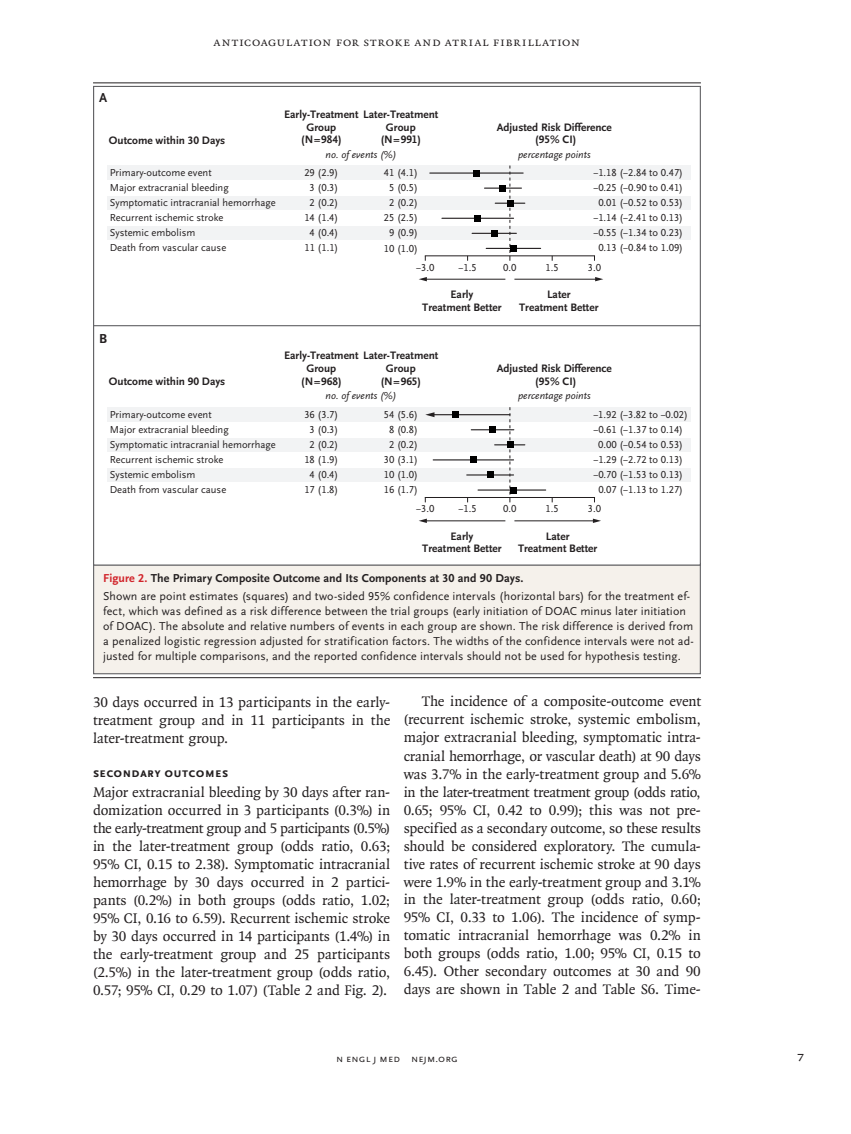
<style>
.page{position:relative;width:851px;height:1134px;background:#fff}
.page>*{position:absolute;margin:0;border:0;box-sizing:border-box;transform-origin:0 0}
.t1{font:15px/18px "OTNEJM Quadraat";letter-spacing:-.01em;color:#231f20;text-align:justify}
.t2{font:14.25px "OTNEJM Quadraat Cap";color:#231f20}
.t3{font:700 13.5px "OTNEJM Scala Sans Small LF Cap";letter-spacing:.02em;color:#231f20}
.t4{font:700 13.5px "OTNEJM Scala Sans LF";color:#231f20}
.t5{font:12.75px "OTNEJM Quadraat Small Cap";letter-spacing:.05em;color:#231f20}
.t6{font:12px/15px "OTNEJM Scala Sans LF";letter-spacing:.01em;color:#231f20}
.t7{font:700 11.25px/12.8px "OTNEJM Scala Sans LF";color:#231f20;text-align:center}
.t8{font:10.8px "OTNEJM Scala Sans LF Cap";letter-spacing:.01em;color:#231f20}
.t9{font:10.5px/15.1px "OTNEJM Scala Sans LF";color:#231f20;text-align:center}
.t10{font:italic 10.5px "OTNEJM Scala Sans LF";color:#231f20}
.s1{font-weight:700;color:#d1232a}
.s2{font-weight:700}
</style>
<div class="page">
<hr style="left:93px;top:677px;width:607px;height:1px;background:#231f20">
<hr style="left:93px;top:82px;width:607px;height:1px;background:#231f20">
<div style="left:94px;top:563px;width:606px;height:111px;background:#f5f1eb"></div>
<div style="left:93px;top:563px;width:607px;height:111px;border:1px solid #636366"></div>
<svg style="left:95px;top:165px;width:603px;height:399px"></svg>
<hr style="left:94px;top:325px;width:606px;height:1px;background:#636366">
<div style="left:108px;top:196px;width:583px;height:15px;background:#f2f3f4"></div>
<div style="left:108px;top:166px;width:583px;height:15px;background:#f2f3f4"></div>
<div style="left:108px;top:226px;width:583px;height:15px;background:#f2f3f4"></div>
<div style="left:108px;top:181px;width:583px;height:15px;background:#fff"></div>
<div style="left:108px;top:211px;width:583px;height:15px;background:#fff"></div>
<div style="left:108px;top:241px;width:583px;height:15px;background:#fff"></div>
<hr style="left:425px;top:255px;width:169px;height:1px;background:#231f20">
<hr style="left:514px;top:279px;width:82px;height:1px;background:#231f20">
<svg style="left:595px;top:277px;width:8px;height:4px"></svg>
<hr style="left:425px;top:279px;width:80px;height:1px;background:#231f20">
<svg style="left:418px;top:277px;width:9px;height:4px"></svg>
<div style="left:108px;top:437px;width:583px;height:15px;background:#f2f3f4"></div>
<div style="left:108px;top:407px;width:583px;height:15px;background:#f2f3f4"></div>
<div style="left:108px;top:467px;width:583px;height:16px;background:#f2f3f4"></div>
<div style="left:108px;top:422px;width:583px;height:15px;background:#fff"></div>
<div style="left:108px;top:452px;width:583px;height:15px;background:#fff"></div>
<div style="left:108px;top:483px;width:583px;height:15px;background:#fff"></div>
<hr style="left:425px;top:497px;width:169px;height:1px;background:#231f20">
<hr style="left:514px;top:520px;width:80px;height:1px;background:#231f20">
<svg style="left:593px;top:519px;width:8px;height:4px"></svg>
<hr style="left:425px;top:520px;width:80px;height:1px;background:#231f20">
<svg style="left:418px;top:519px;width:9px;height:4px"></svg>
<hr style="left:430px;top:173px;width:93px;height:1px;background:#231f20">
<svg style="left:473px;top:170px;width:6px;height:6px"></svg>
<hr style="left:484px;top:188px;width:37px;height:1px;background:#231f20">
<hr style="left:495px;top:203px;width:30px;height:1px;background:#231f20">
<hr style="left:442px;top:218px;width:71px;height:1px;background:#231f20">
<svg style="left:474px;top:215px;width:6px;height:6px"></svg>
<hr style="left:472px;top:233px;width:44px;height:1px;background:#231f20">
<hr style="left:486px;top:248px;width:54px;height:1px;background:#231f20">
<svg style="left:491px;top:166px;width:25px;height:95px"></svg>
<hr style="left:433px;top:414px;width:77px;height:1px;background:#231f20">
<svg style="left:425px;top:412px;width:9px;height:5px"></svg>
<svg style="left:452px;top:412px;width:6px;height:6px"></svg>
<hr style="left:471px;top:429px;width:43px;height:1px;background:#231f20">
<svg style="left:489px;top:427px;width:6px;height:6px"></svg>
<hr style="left:494px;top:444px;width:31px;height:1px;background:#231f20">
<hr style="left:433px;top:459px;width:80px;height:1px;background:#231f20">
<svg style="left:470px;top:457px;width:6px;height:6px"></svg>
<hr style="left:466px;top:474px;width:47px;height:2px;background:#231f20">
<svg style="left:487px;top:472px;width:6px;height:6px"></svg>
<hr style="left:478px;top:489px;width:67px;height:2px;background:#231f20">
<svg style="left:507px;top:407px;width:9px;height:95px"></svg>
<p class="t4" style="left:99px;top:90px;width:10px">A</p>
<p class="t5" style="left:213px;top:35px;width:368px">Anticoagulation for Stroke and Atrial Fibrillation</p>
<p class="t7" style="left:284px;top:108px;width:156px">Early-Treatment Later-Treatment</p>
<p class="t7" style="left:306px;top:121px;width:31px">Group</p>
<p class="t7" style="left:301px;top:134px;width:42px">(N=984)</p>
<p class="t7" style="left:386px;top:121px;width:31px">Group</p>
<p class="t7" style="left:109px;top:134px;width:118px">Outcome within 30 Days</p>
<p class="t7" style="left:380px;top:134px;width:42px">(N=991)</p>
<p class="t7" style="left:496px;top:121px;width:117px">Adjusted Risk Difference (95% CI)</p>
<p class="t9" style="left:110px;top:165px;width:167px;text-align:left">Primary-outcome event<br>Major extracranial bleeding<br>Symptomatic intracranial hemorrhage<br>Recurrent ischemic stroke<br>Systemic embolism<br>Death from vascular cause</p>
<p class="t4" style="left:99px;top:331px;width:10px">B</p>
<p class="t10" style="left:325px;top:149px;width:73px">no. of events (%)</p>
<p class="t10" style="left:518px;top:149px;width:74px">percentage points</p>
<p class="t9" style="left:304px;top:165px;width:36px">29 (2.9)<br>3 (0.3)<br>2 (0.2)<br>14 (1.4)<br>4 (0.4)<br>11 (1.1)</p>
<p class="t9" style="left:384px;top:165px;width:36px">41 (4.1)<br>5 (0.5)<br>2 (0.2)<br>25 (2.5)<br>9 (0.9)<br>10 (1.0)</p>
<p class="t9" style="left:593px;top:165px;width:91px">−1.18 (−2.84 to 0.47) −0.25 (−0.90 to 0.41)<br>0.01 (−0.52 to 0.53) −1.14 (−2.41 to 0.13) −0.55 (−1.34 to 0.23)<br>0.13 (−0.84 to 1.09)</p>
<p class="t9" style="left:416px;top:260px;width:20px">−3.0</p>
<p class="t9" style="left:458px;top:260px;width:20px">−1.5</p>
<p class="t9" style="left:503px;top:260px;width:15px">0.0</p>
<p class="t9" style="left:545px;top:260px;width:15px">1.5</p>
<p class="t9" style="left:588px;top:260px;width:15px">3.0</p>
<p class="t7" style="left:519px;top:288px;width:81px">Later<br>Treatment Better</p>
<p class="t7" style="left:422px;top:288px;width:81px">Early<br>Treatment Better</p>
<p class="t7" style="left:284px;top:350px;width:156px">Early-Treatment Later-Treatment</p>
<p class="t7" style="left:306px;top:363px;width:31px">Group</p>
<p class="t7" style="left:301px;top:375px;width:42px">(N=968)</p>
<p class="t7" style="left:386px;top:363px;width:31px">Group</p>
<p class="t7" style="left:109px;top:376px;width:118px">Outcome within 90 Days</p>
<p class="t7" style="left:380px;top:375px;width:42px">(N=965)</p>
<p class="t7" style="left:496px;top:363px;width:117px">Adjusted Risk Difference (95% CI)</p>
<p class="t9" style="left:110px;top:407px;width:167px;text-align:left">Primary-outcome event<br>Major extracranial bleeding<br>Symptomatic intracranial hemorrhage<br>Recurrent ischemic stroke<br>Systemic embolism<br>Death from vascular cause</p>
<p class="t10" style="left:325px;top:390px;width:73px">no. of events (%)</p>
<p class="t10" style="left:518px;top:390px;width:74px">percentage points</p>
<p class="t9" style="left:304px;top:407px;width:36px">36 (3.7)<br>3 (0.3)<br>2 (0.2)<br>18 (1.9)<br>4 (0.4)<br>17 (1.8)</p>
<p class="t9" style="left:384px;top:407px;width:36px">54 (5.6)<br>8 (0.8)<br>2 (0.2)<br>30 (3.1)<br>10 (1.0)<br>16 (1.7)</p>
<p class="t9" style="left:593px;top:407px;width:96px">−1.92 (−3.82 to −0.02) −0.61 (−1.37 to 0.14)<br>0.00 (−0.54 to 0.53) −1.29 (−2.72 to 0.13) −0.70 (−1.53 to 0.13)<br>0.07 (−1.13 to 1.27)</p>
<p class="t9" style="left:416px;top:502px;width:20px">−3.0</p>
<p class="t9" style="left:458px;top:502px;width:20px">−1.5</p>
<p class="t9" style="left:503px;top:502px;width:15px">0.0</p>
<p class="t9" style="left:545px;top:502px;width:15px">1.5</p>
<p class="t9" style="left:588px;top:502px;width:15px">3.0</p>
<p class="t7" style="left:518px;top:530px;width:81px">Later<br>Treatment Better</p>
<p class="t7" style="left:422px;top:530px;width:81px">Early<br>Treatment Better</p>
<p class="t6" style="left:103px;top:569px;width:588px;line-height:18px"><span class="s1">Figure 2.</span> <span class="s2">The Primary Composite Outcome and Its Components at 30 and 90 Days.<br></span>Shown are point estimates (squares) and two-sided 95% confidence intervals (horizontal bars) for the treatment ef-</p>
<p class="t6" style="left:103px;top:604px;width:592px">fect, which was defined as a risk difference between the trial groups (early initiation of DOAC minus later initiation of DOAC). The absolute and relative numbers of events in each group are shown. The risk difference is derived from a penalized logistic regression adjusted for stratification factors. The widths of the confidence intervals were not ad&shy;justed for multiple comparisons, and the reported confidence intervals should not be used for hypothesis testing.</p>
<p class="t1" style="left:93px;top:693px;width:299px">30 days occurred in 13 participants in the early&shy;treatment group and in 11 participants in the later-treatment group.</p>
<p class="t3" style="left:93px;top:765px;width:137px">Secondary Outcomes</p>
<p class="t1" style="left:93px;top:783px;width:299px">Major extracranial bleeding by 30 days after ran&shy;domization occurred in 3 participants (0.3%) in the early-treatment group and 5 participants (0.5%) in the later-treatment group (odds ratio, 0.63; 95% CI, 0.15 to 2.38). Symptomatic intracranial hemorrhage by 30 days occurred in 2 partici&shy;pants (0.2%) in both groups (odds ratio, 1.02; 95% CI, 0.16 to 6.59). Recurrent ischemic stroke by 30 days occurred in 14 participants (1.4%) in the early-treatment group and 25 participants (2.5%) in the later-treatment group (odds ratio, 0.57; 95% CI, 0.29 to 1.07) (Table 2 and Fig. 2).</p>
<p class="t1" style="left:403px;top:693px;width:299px;text-indent:18px">The incidence of a composite-outcome event (recurrent ischemic stroke, systemic embolism, major extracranial bleeding, symptomatic intra&shy;cranial hemorrhage, or vascular death) at 90 days was 3.7% in the early-treatment group and 5.6% in the later-treatment treatment group (odds ratio, 0.65; 95% CI, 0.42 to 0.99); this was not pre&shy;specified as a secondary outcome, so these results should be considered exploratory. The cumula&shy;tive rates of recurrent ischemic stroke at 90 days were 1.9% in the early-treatment group and 3.1% in the later-treatment group (odds ratio, 0.60; 95% CI, 0.33 to 1.06). The incidence of symp&shy;tomatic intracranial hemorrhage was 0.2% in both groups (odds ratio, 1.00; 95% CI, 0.15 to 6.45). Other secondary outcomes at 30 and 90 days are shown in Table 2 and Table S6. Time-</p>
<p class="t8" style="left:336px;top:1053px;width:123px">n engl j med nejm.org</p>
<p class="t2" style="left:797px;top:1048px;width:9px">7</p>
</div>
